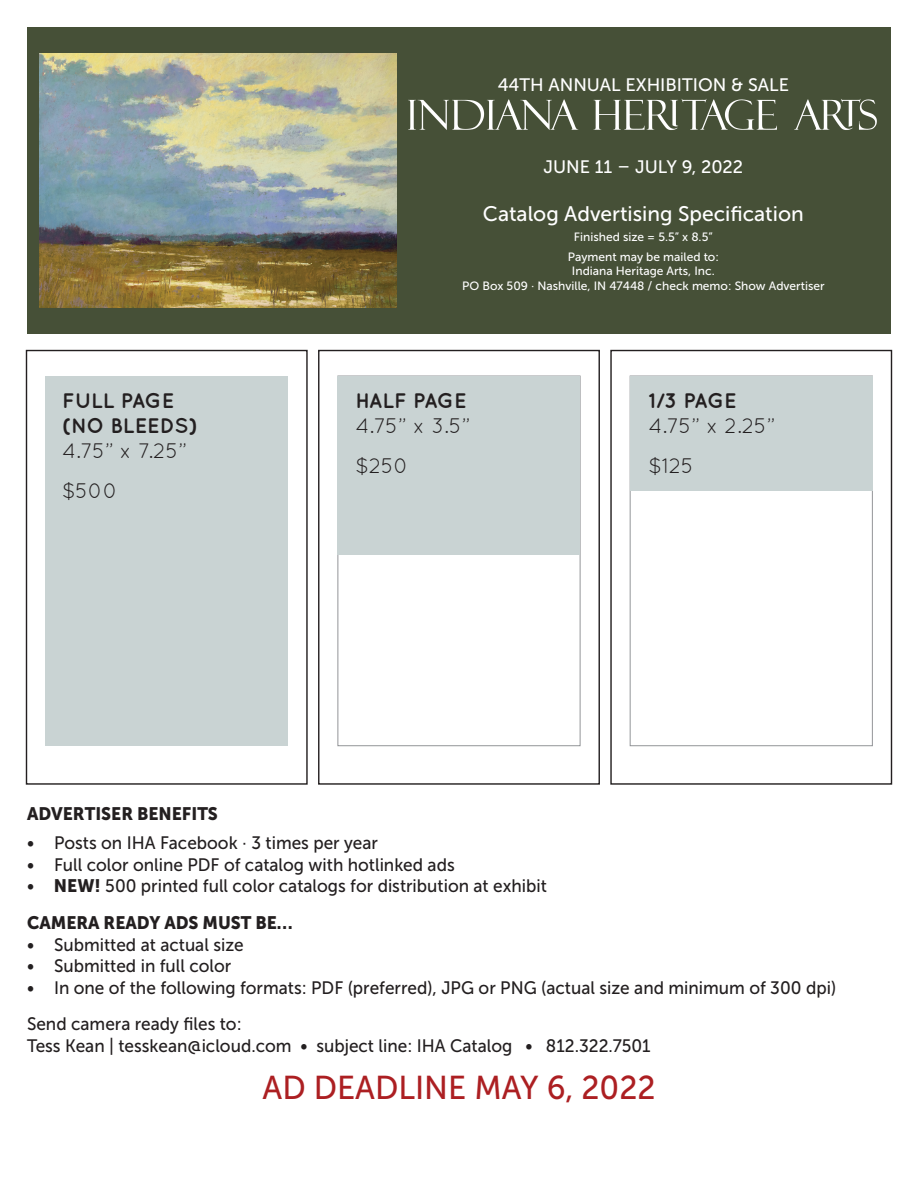
<style>
.page{position:relative;width:918px;height:1188px;background:#fff}
.page>*{position:absolute;margin:0;border:0;box-sizing:border-box;transform-origin:0 0}
.t1{font:33px "Museo Sans 500";color:#ac1f22;scale:.96 1}
.t2{font:21px/40.2px "Quicksand";color:#231f20}
.t3{font:700 21px/25.2px "Quicksand";color:#231f20}
.t4{font:21px "Museo Sans 500";color:#fff}
.t5{font:18px/36.6px "Museo Sans 500";color:#231f20;scale:.96 1}
.t6{font:18px "Museo Sans 500";color:#fff}
.t7{font:18px "Museo Sans 900";color:#231f20;scale:.96 1}
.t8{font:12px/20.1px "Museo Sans 500";color:#fff;text-align:center}
.s1{font-family:"Museo Sans 900"}
</style>
<div class="page">
<div style="left:27px;top:27px;width:864px;height:306px;background:#465037"></div>
<img style="left:408px;top:99px;width:469px;height:31px">
<div style="left:26px;top:350px;width:282px;height:435px;border:1px solid #231f20"></div>
<div style="left:46px;top:376px;width:242px;height:370px;background:#c9d3d3"></div>
<div style="left:318px;top:350px;width:282px;height:435px;border:1px solid #231f20"></div>
<div style="left:610px;top:350px;width:282px;height:435px;border:1px solid #231f20"></div>
<div style="left:338px;top:376px;width:242px;height:179px;background:#c9d3d3"></div>
<div style="left:630px;top:376px;width:242px;height:115px;background:#c9d3d3"></div>
<img style="left:39px;top:53px;width:358px;height:254px">
<p class="t6" style="left:498px;top:75px;width:293px">44TH ANNUAL EXHIBITION &amp; SALE</p>
<p class="t3" style="left:62px;top:387px;width:137px">FULL PAGE (NO BLEEDS)</p>
<p class="t2" style="left:62px;top:431px;width:126px">4.75” x 7.25” $500</p>
<p class="t6" style="left:543px;top:157px;width:201px">JUNE 11 – JULY 9, 2022</p>
<p class="t4" style="left:483px;top:202px;width:322px">Catalog Advertising Specification</p>
<p class="t8" style="left:568px;top:227px;width:153px">Finished size = 5.5” x 8.5”<br>Payment may be mailed to:</p>
<p class="t8" style="left:462px;top:264px;width:364px;line-height:14.4px">Indiana Heritage Arts, Inc.<br>PO Box 509 · Nashville, IN 47448 / check memo: Show Advertiser</p>
<p class="t3" style="left:355px;top:387px;width:113px">HALF PAGE</p>
<p class="t2" style="left:355px;top:405px;width:116px">4.75” x 3.5” $250</p>
<p class="t3" style="left:649px;top:387px;width:90px">1/3 PAGE</p>
<p class="t2" style="left:649px;top:405px;width:128px">4.75” x 2.25” $125</p>
<p class="t7" style="left:27px;top:803px;width:200px">ADVERTISER BENEFITS</p>
<p class="t5" style="left:27px;top:825px;width:367px">• Posts on IHA Facebook · 3 times per year</p>
<p class="t5" style="left:27px;top:846px;width:447px">• Full color online PDF of catalog with hotlinked ads</p>
<p class="t5" style="left:27px;top:868px;width:543px">• <span class="s1">NEW!</span> 500 printed full color catalogs for distribution at exhibit</p>
<p class="t7" style="left:27px;top:912px;width:278px">CAMERA READY ADS MUST BE…</p>
<p class="t5" style="left:27px;top:926px;width:227px">• Submitted at actual size</p>
<p class="t5" style="left:27px;top:948px;width:214px">• Submitted in full color</p>
<p class="t5" style="left:27px;top:969px;width:844px">• In one of the following formats: PDF (preferred), JPG or PNG (actual size and minimum of 300 dpi)<br>Send camera ready files to:</p>
<p class="t5" style="left:27px;top:1027px;width:651px">Tess Kean | tesskean@icloud.com • subject line: IHA Catalog • 812.322.7501</p>
<h1 class="t1" style="left:263px;top:1070px;width:411px">AD DEADLINE MAY 6, 2022</h1>
</div>
